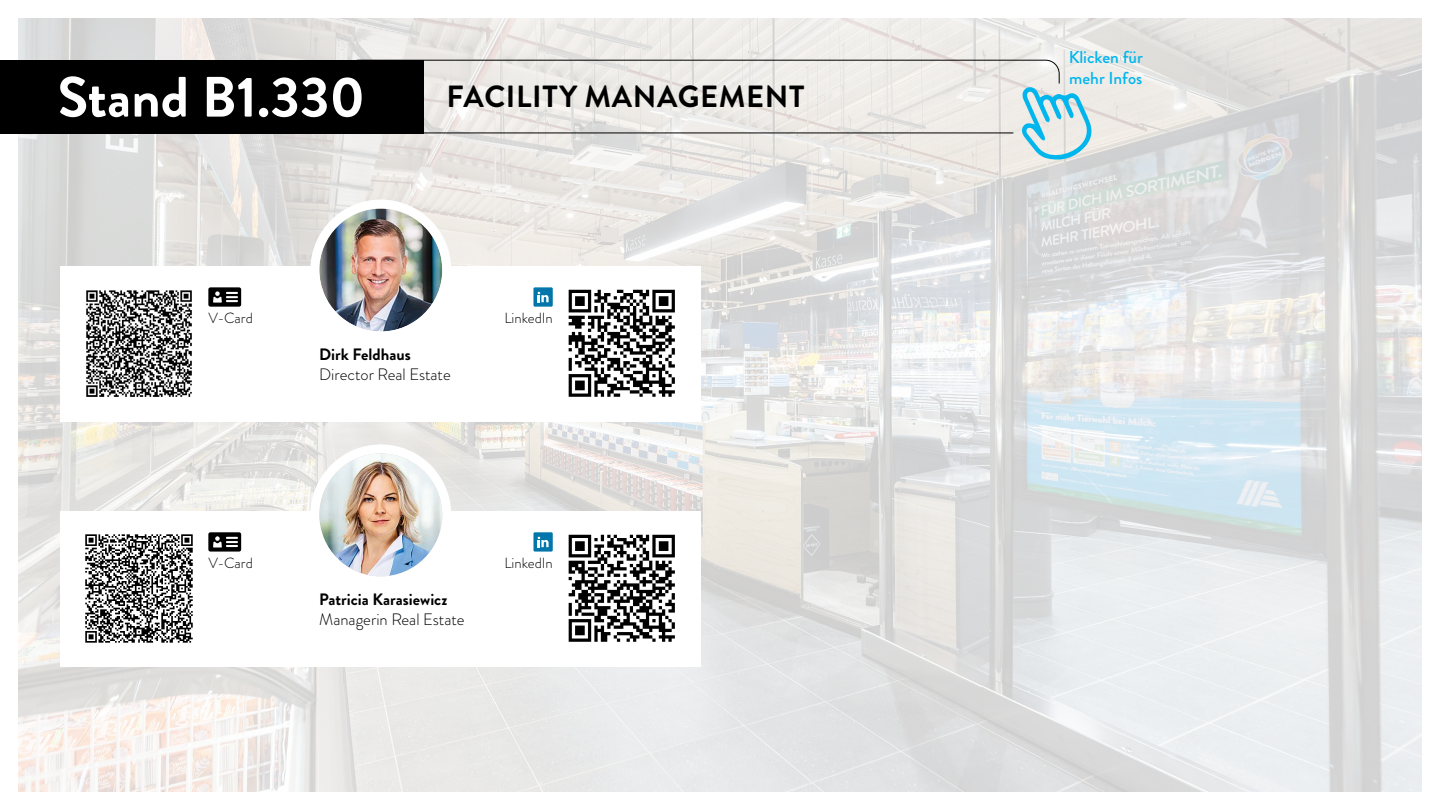
<style>
.page{position:relative;width:1440px;height:810px;background:#fff}
.page>*{position:absolute;margin:0;border:0;box-sizing:border-box;transform-origin:0 0}
.t1{font:700 56.78px "Brandon Grotesque";color:#fff}
.t2{font:700 30.6px "Brandon Grotesque";letter-spacing:.02em;color:#000}
.t3{font:500 17.25px/20.7px "Brandon Grotesque";color:#00b6ed}
.t4{font:300 16.5px "Brandon Grotesque";color:#000}
.t5{font:700 16.5px "Brandon Grotesque";color:#000}
.t6{font:300 14.77px "Brandon Grotesque";color:#000}
</style>
<div class="page">
<img style="left:19px;top:19px;width:1402px;height:772px">
<div style="left:60px;top:266px;width:641px;height:156px;background:#fff"></div>
<img style="left:86px;top:290px;width:106px;height:107px">
<img style="left:568px;top:289px;width:107px;height:108px">
<svg style="left:208px;top:287px;width:33px;height:20px"></svg>
<div style="left:533px;top:287px;width:20px;height:20px;background:#0076aa"></div>
<svg style="left:538px;top:292px;width:11px;height:10px"></svg>
<div style="left:60px;top:511px;width:641px;height:156px;background:#fff"></div>
<img style="left:85px;top:534px;width:108px;height:109px">
<img style="left:568px;top:534px;width:107px;height:108px">
<svg style="left:208px;top:532px;width:33px;height:20px"></svg>
<div style="left:533px;top:532px;width:20px;height:20px;background:#0076aa"></div>
<svg style="left:538px;top:537px;width:11px;height:10px"></svg>
<svg style="left:315px;top:449px;width:132px;height:132px"></svg>
<img style="left:319px;top:453px;width:123px;height:123px;border-radius:62px">
<div style="left:310px;top:444px;width:141px;height:141px;border:9px solid #fff;border-radius:50%"></div>
<img style="left:319px;top:208px;width:123px;height:124px;border-radius:62px">
<div style="left:310px;top:200px;width:141px;height:141px;border:9px solid #fff;border-radius:50%"></div>
<svg style="left:345px;top:59px;width:715px;height:75px;background:#e6e3e0"></svg>
<svg style="left:1021px;top:86px;width:72px;height:76px;background:#aedbe6"></svg>
<div style="left:0;top:60px;width:424px;height:74px;background:#000"></div>
<h1 class="t1" style="left:58px;top:57px;width:309px">Stand B1.330</h1>
<h2 class="t2" style="left:446px;top:75px;width:360px">FACILITY MANAGEMENT</h2>
<p class="t6" style="left:208px;top:308px;width:46px">V-Card</p>
<p class="t6" style="left:504px;top:308px;width:50px">LinkedIn</p>
<p class="t5" style="left:319px;top:343px;width:93px">Dirk Feldhaus</p>
<p class="t4" style="left:319px;top:363px;width:133px">Director Real Estate</p>
<p class="t6" style="left:208px;top:552px;width:46px">V-Card</p>
<p class="t6" style="left:504px;top:552px;width:50px">LinkedIn</p>
<p class="t5" style="left:319px;top:588px;width:130px">Patricia Karasiewicz</p>
<p class="t4" style="left:319px;top:608px;width:147px">Managerin Real Estate</p>
<p class="t3" style="left:1069px;top:47px;width:76px">Klicken für mehr Infos</p>
</div>
